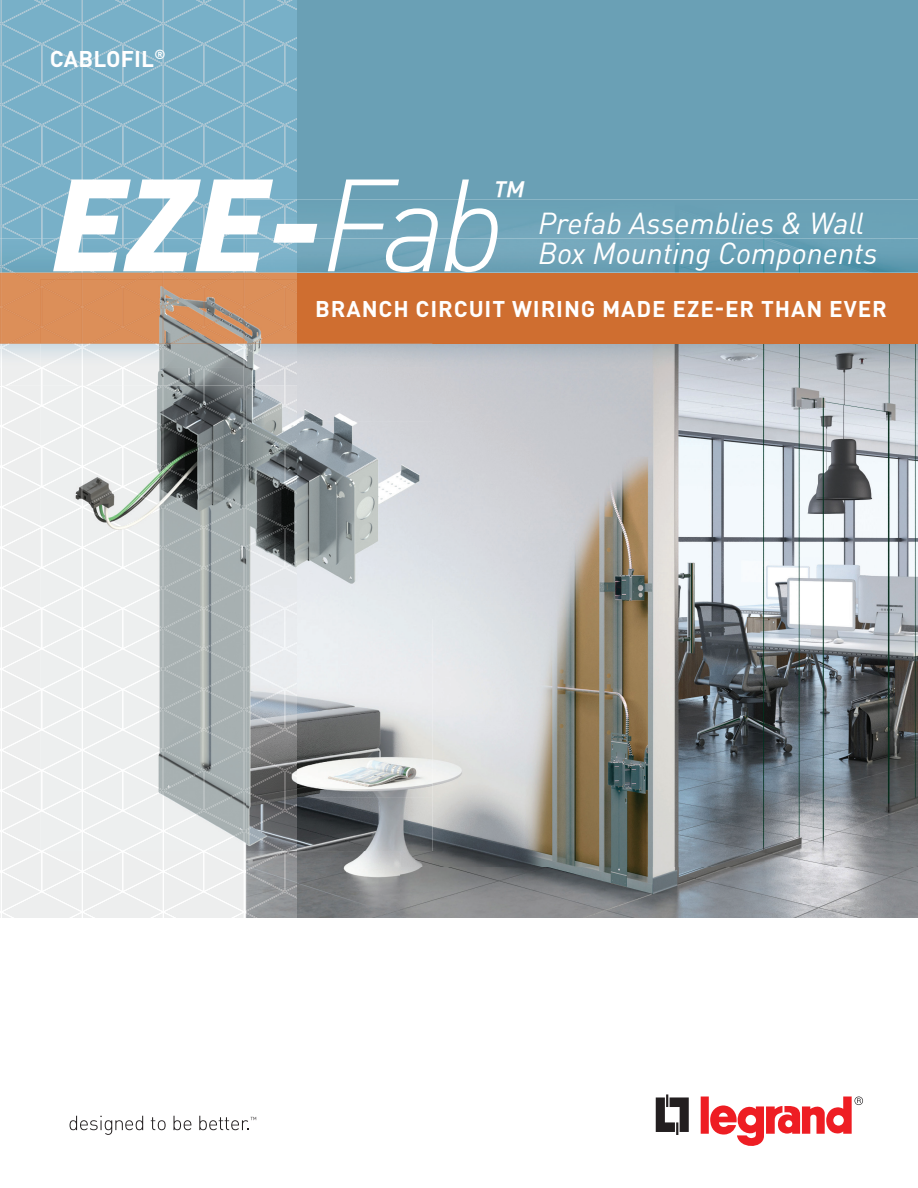
<style>
.page{position:relative;width:918px;height:1188px;background:#fff}
.page>*{position:absolute;margin:0;border:0;box-sizing:border-box;transform-origin:0 0}
.t1{font:italic 900 129px "DIN Pro";color:#fff}
.t2{font:italic 500 37.65px "DIN Pro";color:#fff}
.t3{font:italic 30px "DIN Pro";color:#fff}
.t4{font:700 22.5px "DIN Pro";letter-spacing:.04em;color:#fff}
.t5{font:700 22.5px "DIN Pro";letter-spacing:.01em;color:#fff}
.s1{font-weight:300}
</style>
<div class="page">
<div style="left:297px;top:0;width:621px;height:199px;background:#6aa0b5"></div>
<svg style="left:701px;top:1097px;width:162px;height:49px"></svg>
<svg style="left:656px;top:1094px;width:33px;height:41px"></svg>
<svg style="left:70px;top:1116px;width:73px;height:19px"></svg>
<svg style="left:151px;top:1117px;width:15px;height:13px"></svg>
<svg style="left:174px;top:1116px;width:17px;height:14px"></svg>
<svg style="left:199px;top:1116px;width:57px;height:14px"></svg>
<svg style="left:0;top:386px;width:246px;height:532px;fill:#edeeee"></svg>
<img style="left:297px;top:199px;width:621px;height:74px">
<img style="left:432px;top:343px;width:486px;height:275px">
<img style="left:401px;top:618px;width:517px;height:300px">
<img style="left:297px;top:851px;width:104px;height:67px">
<img style="left:246px;top:851px;width:51px;height:67px">
<div style="left:0;top:273px;width:918px;height:70px;background:#cf6e30"></div>
<svg style="left:0;top:0;width:297px;height:166px;background:#7db2c9"></svg>
<img style="left:40px;top:386px;width:257px;height:465px">
<img style="left:246px;top:368px;width:186px;height:54px">
<img style="left:297px;top:421px;width:135px;height:430px">
<img style="left:297px;top:343px;width:135px;height:25px">
<svg style="left:0;top:166px;width:297px;height:220px;background:#8eb0bc"></svg>
<img style="left:40px;top:343px;width:206px;height:43px">
<img style="left:248px;top:368px;width:49px;height:18px">
<img style="left:246px;top:343px;width:51px;height:25px">
<img style="left:40px;top:280px;width:257px;height:63px">
<p class="t5" style="left:50px;top:43px;width:117px">CABLOFIL<sup>®</sup></p>
<h1 class="t1" style="left:51px;top:140px;width:455px">EZE-<span class="s1">Fab</span></h1>
<p class="t2" style="left:492px;top:171px;width:33px">™</p>
<p class="t3" style="left:538px;top:205px;width:327px">Prefab Assemblies &amp; Wall</p>
<p class="t3" style="left:538px;top:235px;width:341px">Box Mounting Components</p>
<p class="t4" style="left:315px;top:293px;width:573px">BRANCH CIRCUIT WIRING MADE EZE-ER THAN EVER</p>
</div>
